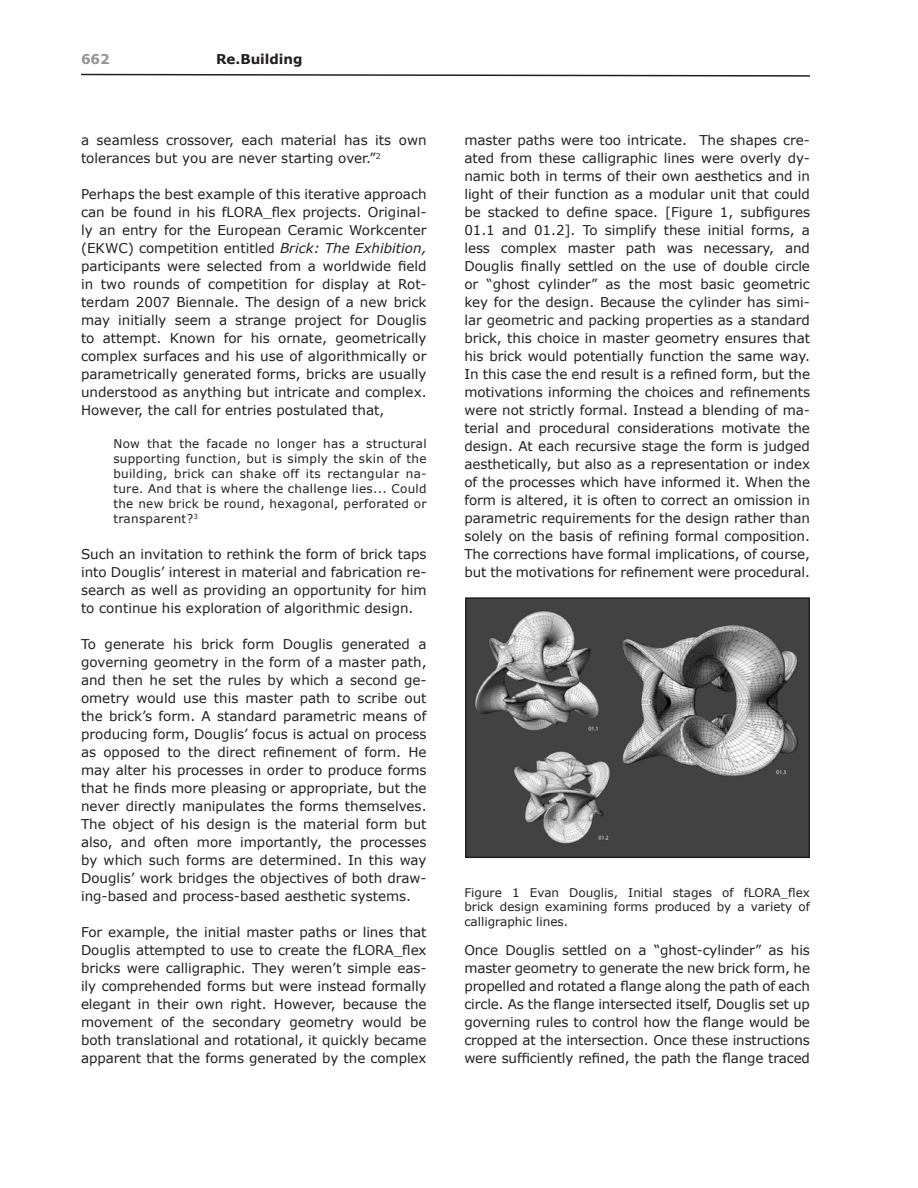
<style>
.page{position:relative;width:918px;height:1188px;background:#fff}
.page>*{position:absolute;margin:0;border:0;box-sizing:border-box;transform-origin:0 0}
.t1{font:13.5px/18px "Verdana";color:#231f20;text-align:justify}
.t2{font:700 13.5px "Verdana";color:#231f20}
.t3{font:700 13.5px "Verdana";color:#939598}
.block_quote{font:12px/15px "Verdana";letter-spacing:.005em;color:#231f20;text-align:justify}
.s1{font-style:italic}
</style>
<div class="page">
<svg style="left:81px;top:73px;width:729px;height:4px"></svg>
<img style="left:468px;top:600px;width:339px;height:255px">
<div style="left:465px;top:597px;width:345px;height:261px;border:2px solid #231f20"></div>
<p class="t3" style="left:81px;top:51px;width:30px">662</p>
<p class="t2" style="left:216px;top:51px;width:88px">Re.Building</p>
<p class="t1" style="left:81px;top:132px;width:347px">a seamless crossover, each material has its own tolerances but you are never starting over.”<sup>2</sup></p>
<p class="t1" style="left:81px;top:186px;width:347px">Perhaps the best example of this iterative approach can be found in his fLORA_flex projects. Original&shy;ly an entry for the European Ceramic Workcenter (EKWC) competition entitled <span class="s1">Brick: The Exhibition, </span>participants were selected from a worldwide field in two rounds of competition for display at Rot&shy;terdam 2007 Biennale. The design of a new brick may initially seem a strange project for Douglis to attempt. Known for his ornate, geometrically complex surfaces and his use of algorithmically or parametrically generated forms, bricks are usually understood as anything but intricate and complex.<br>However, the call for entries postulated that,</p>
<p class="block_quote" style="left:113px;top:437px;width:315px">Now that the facade no longer has a structural supporting function, but is simply the skin of the building, brick can shake off its rectangular na&shy;ture. And that is where the challenge lies... Could the new brick be round, hexagonal, perforated or transparent?<sup>3</sup></p>
<p class="t1" style="left:81px;top:546px;width:347px">Such an invitation to rethink the form of brick taps into Douglis’ interest in material and fabrication re&shy;search as well as providing an opportunity for him to continue his exploration of algorithmic design.</p>
<p class="t1" style="left:81px;top:636px;width:347px">To generate his brick form Douglis generated a governing geometry in the form of a master path, and then he set the rules by which a second ge&shy;ometry would use this master path to scribe out the brick’s form. A standard parametric means of producing form, Douglis’ focus is actual on process as opposed to the direct refinement of form. He may alter his processes in order to produce forms that he finds more pleasing or appropriate, but the never directly manipulates the forms themselves.<br>The object of his design is the material form but also, and often more importantly, the processes by which such forms are determined. In this way Douglis’ work bridges the objectives of both draw&shy;ing-based and process-based aesthetic systems.</p>
<p class="t1" style="left:81px;top:924px;width:347px">For example, the initial master paths or lines that Douglis attempted to use to create the fLORA_flex bricks were calligraphic. They weren’t simple eas&shy;ily comprehended forms but were instead formally elegant in their own right. However, because the movement of the secondary geometry would be both translational and rotational, it quickly became apparent that the forms generated by the complex</p>
<p class="t1" style="left:464px;top:132px;width:347px">master paths were too intricate. The shapes cre&shy;ated from these calligraphic lines were overly dy&shy;namic both in terms of their own aesthetics and in light of their function as a modular unit that could be stacked to define space. [Figure 1, subfigures 01.1 and 01.2]. To simplify these initial forms, a less complex master path was necessary, and Douglis finally settled on the use of double circle or “ghost cylinder” as the most basic geometric key for the design. Because the cylinder has simi&shy;lar geometric and packing properties as a standard brick, this choice in master geometry ensures that his brick would potentially function the same way.<br>In this case the end result is a refined form, but the motivations informing the choices and refinements were not strictly formal. Instead a blending of ma&shy;terial and procedural considerations motivate the design. At each recursive stage the form is judged aesthetically, but also as a representation or index of the processes which have informed it. When the form is altered, it is often to correct an omission in parametric requirements for the design rather than solely on the basis of refining formal composition.<br>The corrections have formal implications, of course, but the motivations for refinement were procedural.</p>
<p class="block_quote" style="left:464px;top:886px;width:347px;line-height:14.4px">Figure 1 Evan Douglis, Initial stages of fLORA_flex brick design examining forms produced by a variety of calligraphic lines.</p>
<p class="t1" style="left:464px;top:942px;width:347px">Once Douglis settled on a “ghost-cylinder” as his master geometry to generate the new brick form, he propelled and rotated a flange along the path of each circle. As the flange intersected itself, Douglis set up governing rules to control how the flange would be cropped at the intersection. Once these instructions were sufficiently refined, the path the flange traced</p>
</div>
